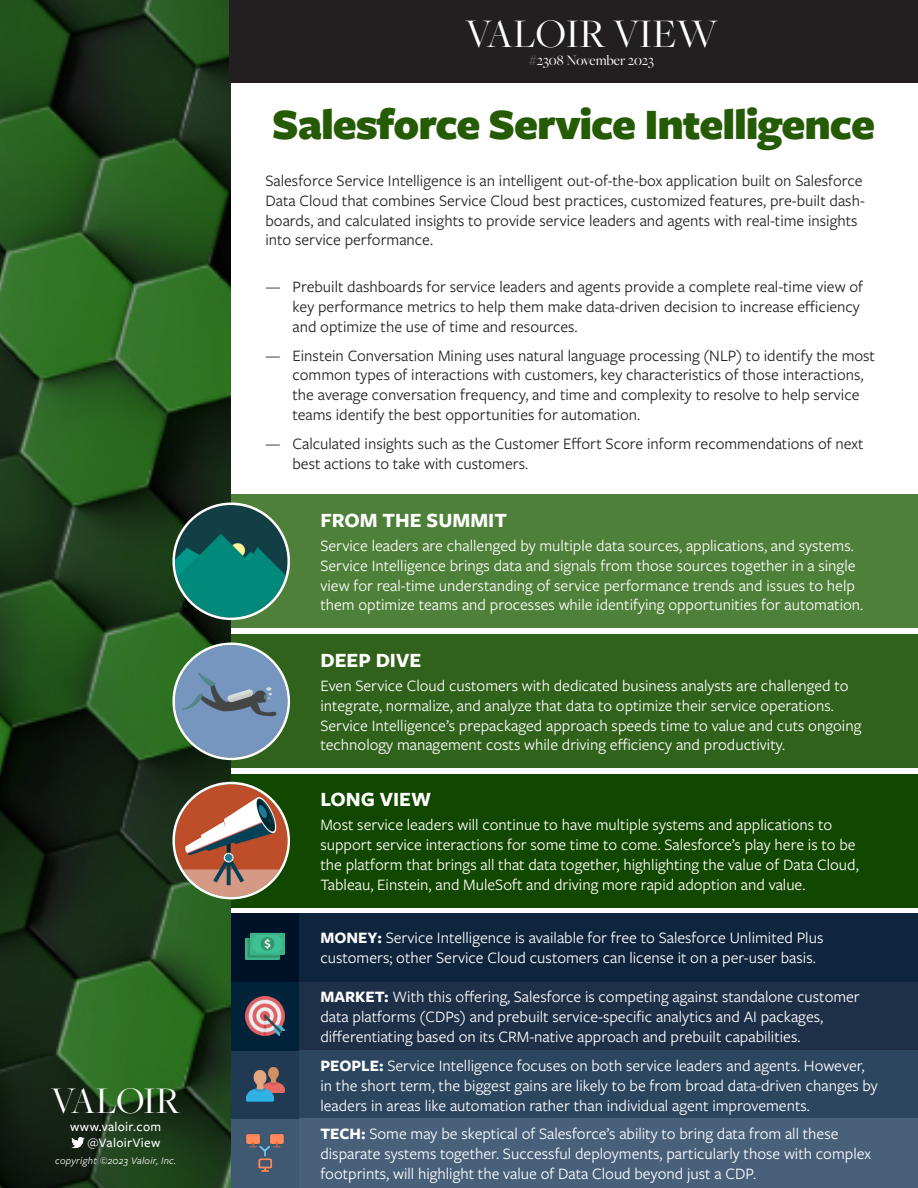
<style>
.page{position:relative;width:918px;height:1188px;background:#fff}
.page>*{position:absolute;margin:0;border:0;box-sizing:border-box;transform-origin:0 0}
.Product_Title{font:900 45px "Freight Sans Pro";letter-spacing:-.025em;color:#265b06}
.t1{font:42px "Freight Big Pro";color:#fff}
.t2{font:39px "Freight Big Pro";letter-spacing:-.01em;color:#fff}
.Main_Headings{font:700 21px "Freight Sans Pro";color:#fff}
.Body_Copy_White{font:16.5px/19.8px "Freight Sans Pro";color:#fff}
.Product_Title-2{font:16.5px/19.8px "Freight Sans Pro";color:#231f20}
.t3{font:15px "Freight Big Pro";color:#fff}
.t4{font:500 13.5px "Freight Sans Pro";letter-spacing:.025em;color:#fff}
.t5{font:italic 10.5px "Freight Sans Pro";letter-spacing:.025em;color:#fff}
.s1{font-weight:700}
</style>
<div class="page">
<svg style="left:0;top:0;width:231px;height:1188px;background:#20451b"></svg>
<div style="left:231px;top:635px;width:687px;height:133px;background:#31621c"></div>
<img style="left:175px;top:645px;width:113px;height:113px;border-radius:56px">
<div style="left:172px;top:643px;width:118px;height:117px;border:3px solid #fff;border-radius:50%"></div>
<div style="left:231px;top:774px;width:687px;height:133px;background:#124700"></div>
<img style="left:175px;top:784px;width:113px;height:113px;border-radius:56px">
<div style="left:172px;top:782px;width:118px;height:117px;border:3px solid #fff;border-radius:50%"></div>
<div style="left:231px;top:981px;width:687px;height:70px;background:#1e3048"></div>
<div style="left:231px;top:913px;width:687px;height:68px;background:#0f253d"></div>
<div style="left:231px;top:1051px;width:687px;height:68px;background:#2d4660"></div>
<div style="left:231px;top:1119px;width:687px;height:69px;background:#48607a"></div>
<div style="left:231px;top:494px;width:687px;height:134px;background:#4f8039"></div>
<img style="left:175px;top:505px;width:113px;height:113px;border-radius:56px">
<div style="left:172px;top:503px;width:118px;height:117px;border:3px solid #fff;border-radius:50%"></div>
<div style="left:231px;top:1050px;width:68px;height:69px;background:#203a54"></div>
<div style="left:231px;top:982px;width:68px;height:69px;background:#00233a"></div>
<div style="left:231px;top:913px;width:68px;height:69px;background:#001228"></div>
<div style="left:231px;top:1119px;width:68px;height:69px;background:#405973"></div>
<img style="left:246px;top:932px;width:39px;height:28px">
<img style="left:246px;top:997px;width:39px;height:38px">
<img style="left:246px;top:1067px;width:39px;height:35px">
<img style="left:245px;top:1133px;width:40px;height:40px">
<img style="left:71px;top:1135px;width:15px;height:15px">
<div style="left:230px;top:0;width:688px;height:83px;background:#231f20"></div>
<p class="t2" style="left:51px;top:1075px;width:130px">VALOIR</p>
<p class="t4" style="left:70px;top:1117px;width:93px">www.valoir.com</p>
<p class="t4" style="left:88px;top:1134px;width:74px">@ValoirView</p>
<p class="t5" style="left:55px;top:1154px;width:123px">copyright ©2023 Valoir, Inc.</p>
<p class="t1" style="left:465px;top:6px;width:254px">VALOIR VIEW</p>
<p class="t3" style="left:529px;top:50px;width:126px">#2308 November 2023</p>
<p class="Product_Title" style="left:272px;top:93px;width:605px">Salesforce Service Intelligence</p>
<p class="Product_Title-2" style="left:266px;top:170px;width:601px">Salesforce Service Intelligence is an intelligent out-of-the-box application built on Salesforce Data Cloud that combines Service Cloud best practices, customized features, pre-built dash&shy;boards, and calculated insights to provide service leaders and agents with real-time insights into service performance.</p>
<p class="Product_Title-2" style="left:292px;top:276px;width:572px;text-indent:-27px">— Prebuilt dashboards for service leaders and agents provide a complete real-time view of key performance metrics to help them make data-driven decision to increase efficiency and optimize the use of time and resources.</p>
<p class="Product_Title-2" style="left:292px;top:345px;width:584px;text-indent:-27px">— Einstein Conversation Mining uses natural language processing (NLP) to identify the most common types of interactions with customers, key characteristics of those interactions, the average conversation frequency, and time and complexity to resolve to help service teams identify the best opportunities for automation.</p>
<p class="Product_Title-2" style="left:292px;top:433px;width:572px;text-indent:-27px">— Calculated insights such as the Customer Effort Score inform recommendations of next best actions to take with customers.</p>
<p class="Main_Headings" style="left:320px;top:505px;width:188px">FROM THE SUMMIT</p>
<p class="Body_Copy_White" style="left:320px;top:535px;width:535px">Service leaders are challenged by multiple data sources, applications, and systems.</p>
<p class="Body_Copy_White" style="left:320px;top:555px;width:537px">Service Intelligence brings data and signals from those sources together in a single</p>
<p class="Body_Copy_White" style="left:320px;top:575px;width:536px">view for real-time understanding of service performance trends and issues to help</p>
<p class="Body_Copy_White" style="left:320px;top:594px;width:544px">them optimize teams and processes while identifying opportunities for automation.</p>
<p class="Main_Headings" style="left:320px;top:645px;width:102px">DEEP DIVE</p>
<p class="Body_Copy_White" style="left:320px;top:675px;width:530px">Even Service Cloud customers with dedicated business analysts are challenged to</p>
<p class="Body_Copy_White" style="left:320px;top:695px;width:515px">integrate, normalize, and analyze that data to optimize their service operations.</p>
<p class="Body_Copy_White" style="left:320px;top:715px;width:542px">Service Intelligence’s prepackaged approach speeds time to value and cuts ongoing</p>
<p class="Body_Copy_White" style="left:320px;top:734px;width:466px">technology management costs while driving efficiency and productivity.</p>
<p class="Main_Headings" style="left:320px;top:785px;width:112px">LONG VIEW</p>
<p class="Body_Copy_White" style="left:320px;top:814px;width:513px">Most service leaders will continue to have multiple systems and applications to</p>
<p class="Body_Copy_White" style="left:320px;top:834px;width:537px">support service interactions for some time to come. Salesforce’s play here is to be</p>
<p class="Body_Copy_White" style="left:320px;top:854px;width:540px">the platform that brings all that data together, highlighting the value of Data Cloud,</p>
<p class="Body_Copy_White" style="left:320px;top:874px;width:487px">Tableau, Einstein, and MuleSoft and driving more rapid adoption and value.</p>
<p class="Body_Copy_White" style="left:320px;top:927px;width:505px"><span class="s1">MONEY:</span> Service Intelligence is available for free to Salesforce Unlimited Plus customers; other Service Cloud customers can license it on a per-user basis.</p>
<p class="Body_Copy_White" style="left:320px;top:986px;width:541px"><span class="s1">MARKET:</span> With this offering, Salesforce is competing against standalone customer</p>
<p class="Body_Copy_White" style="left:320px;top:1006px;width:504px">data platforms (CDPs) and prebuilt service-specific analytics and AI packages,</p>
<p class="Body_Copy_White" style="left:320px;top:1026px;width:482px">differentiating based on its CRM-native approach and prebuilt capabilities.</p>
<p class="Body_Copy_White" style="left:320px;top:1055px;width:559px"><span class="s1">PEOPLE:</span> Service Intelligence focuses on both service leaders and agents. However, in the short term, the biggest gains are likely to be from broad data-driven changes by leaders in areas like automation rather than individual agent improvements.</p>
<p class="Body_Copy_White" style="left:320px;top:1123px;width:552px"><span class="s1">TECH:</span> Some may be skeptical of Salesforce’s ability to bring data from all these disparate systems together. Successful deployments, particularly those with complex footprints, will highlight the value of Data Cloud beyond just a CDP.</p>
</div>
